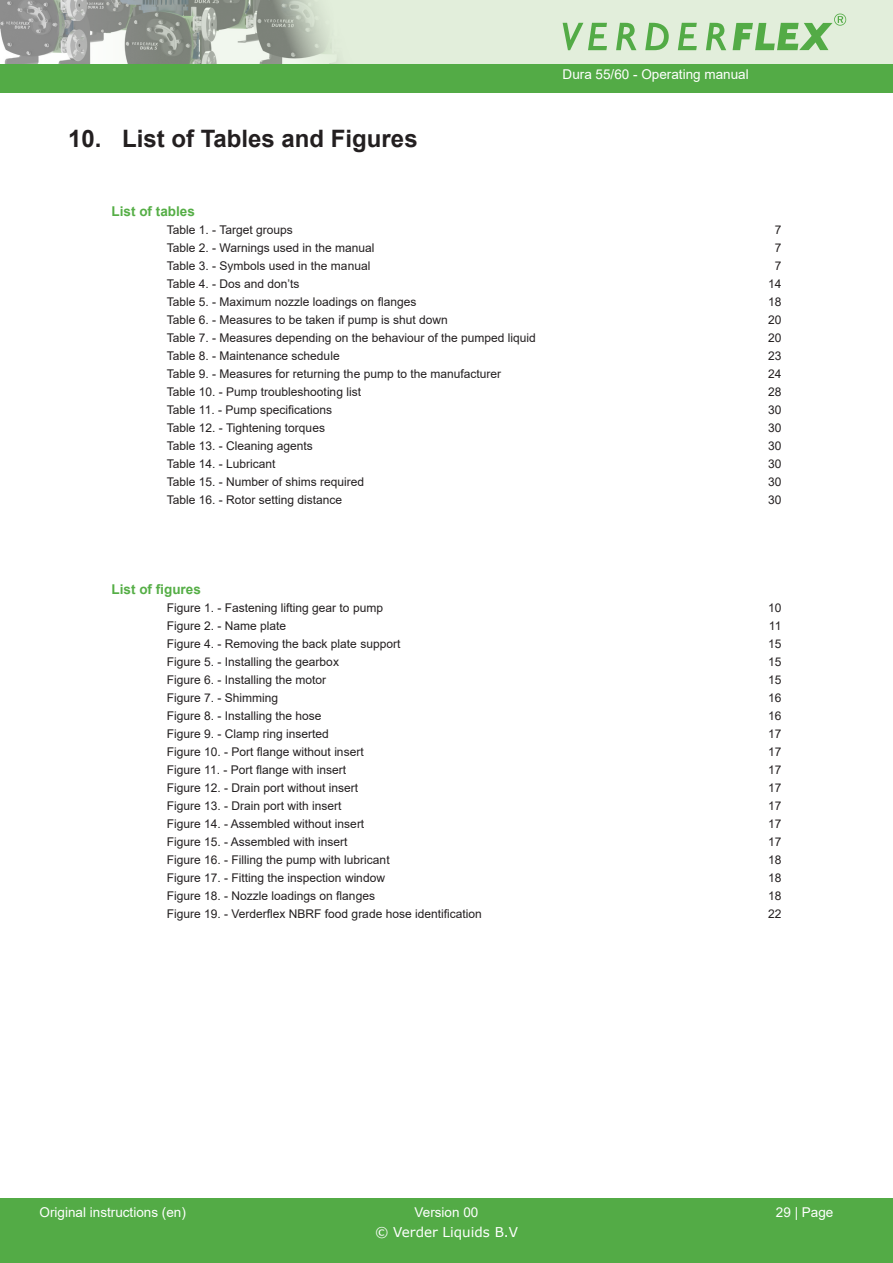
<style>
.page{position:relative;width:893px;height:1263px;background:#fff}
.page>*{position:absolute;margin:0;border:0;box-sizing:border-box;transform-origin:0 0}
.t1{font:700 24px "Arial";color:#231f20}
.t2{font:13.5px "Arial";color:#fff}
.Figure_title{font:700 13.5px "Arial";color:#55ae46}
.t3{font:13.5px "Verdana";color:#fff}
.t4{font:12px "Arial";color:#231f20}
</style>
<div class="page">
<div style="left:0;top:1198px;width:893px;height:65px;background:#53ab46"></div>
<div style="left:36px;top:0;width:857px;height:68px;background:#e2eedb"></div>
<div style="left:0;top:64px;width:893px;height:29px;background:#53ab46"></div>
<svg style="left:0;top:0;width:697px;height:64px"></svg>
<svg style="left:706px;top:23px;width:20px;height:27px"></svg>
<svg style="left:733px;top:14px;width:113px;height:36px"></svg>
<p class="t1" style="left:68px;top:122px;width:351px">10. List of Tables and Figures</p>
<p class="t2" style="left:563px;top:65px;width:188px">Dura 55/60 - Operating manual</p>
<p class="Figure_title" style="left:112px;top:202px;width:85px">List of tables</p>
<p class="t4" style="left:167px;top:222px;width:127px">Table 1. - Target groups</p>
<p class="t4" style="left:775px;top:222px;width:8px">7</p>
<p class="t4" style="left:167px;top:240px;width:209px">Table 2. - Warnings used in the manual</p>
<p class="t4" style="left:775px;top:240px;width:8px">7</p>
<p class="t4" style="left:167px;top:258px;width:205px">Table 3. - Symbols used in the manual</p>
<p class="t4" style="left:775px;top:258px;width:8px">7</p>
<p class="t4" style="left:167px;top:276px;width:134px">Table 4. - Dos and don’ts</p>
<p class="t4" style="left:768px;top:276px;width:15px">14</p>
<p class="t4" style="left:167px;top:294px;width:251px">Table 5. - Maximum nozzle loadings on flanges</p>
<p class="t4" style="left:768px;top:294px;width:15px">18</p>
<p class="t4" style="left:167px;top:312px;width:282px">Table 6. - Measures to be taken if pump is shut down</p>
<p class="t4" style="left:768px;top:312px;width:15px">20</p>
<p class="t4" style="left:167px;top:330px;width:370px">Table 7. - Measures depending on the behaviour of the pumped liquid</p>
<p class="t4" style="left:768px;top:330px;width:15px">20</p>
<p class="t4" style="left:167px;top:348px;width:174px">Table 8. - Maintenance schedule</p>
<p class="t4" style="left:768px;top:348px;width:15px">23</p>
<p class="t4" style="left:167px;top:366px;width:336px">Table 9. - Measures for returning the pump to the manufacturer</p>
<p class="t4" style="left:768px;top:366px;width:15px">24</p>
<p class="t4" style="left:167px;top:384px;width:196px">Table 10. - Pump troubleshooting list</p>
<p class="t4" style="left:768px;top:384px;width:15px">28</p>
<p class="t4" style="left:167px;top:402px;width:167px">Table 11. - Pump specifications</p>
<p class="t4" style="left:768px;top:402px;width:15px">30</p>
<p class="t4" style="left:167px;top:420px;width:160px">Table 12. - Tightening torques</p>
<p class="t4" style="left:768px;top:420px;width:15px">30</p>
<p class="t4" style="left:167px;top:438px;width:148px">Table 13. - Cleaning agents</p>
<p class="t4" style="left:768px;top:438px;width:15px">30</p>
<p class="t4" style="left:167px;top:456px;width:110px">Table 14. - Lubricant</p>
<p class="t4" style="left:768px;top:456px;width:15px">30</p>
<p class="t4" style="left:167px;top:474px;width:199px">Table 15. - Number of shims required</p>
<p class="t4" style="left:768px;top:474px;width:15px">30</p>
<p class="t4" style="left:167px;top:492px;width:177px">Table 16. - Rotor setting distance</p>
<p class="t4" style="left:768px;top:492px;width:15px">30</p>
<p class="Figure_title" style="left:112px;top:580px;width:91px">List of figures</p>
<p class="t4" style="left:167px;top:600px;width:218px">Figure 1. - Fastening lifting gear to pump</p>
<p class="t4" style="left:768px;top:600px;width:15px">10</p>
<p class="t4" style="left:167px;top:618px;width:121px">Figure 2. - Name plate</p>
<p class="t4" style="left:769px;top:618px;width:14px">11</p>
<p class="t4" style="left:167px;top:636px;width:235px">Figure 4. - Removing the back plate support</p>
<p class="t4" style="left:768px;top:636px;width:15px">15</p>
<p class="t4" style="left:167px;top:654px;width:174px">Figure 5. - Installing the gearbox</p>
<p class="t4" style="left:768px;top:654px;width:15px">15</p>
<p class="t4" style="left:167px;top:672px;width:161px">Figure 6. - Installing the motor</p>
<p class="t4" style="left:768px;top:672px;width:15px">15</p>
<p class="t4" style="left:167px;top:690px;width:113px">Figure 7. - Shimming</p>
<p class="t4" style="left:768px;top:690px;width:15px">16</p>
<p class="t4" style="left:167px;top:708px;width:156px">Figure 8. - Installing the hose</p>
<p class="t4" style="left:768px;top:708px;width:15px">16</p>
<p class="t4" style="left:167px;top:726px;width:164px">Figure 9. - Clamp ring inserted</p>
<p class="t4" style="left:768px;top:726px;width:15px">17</p>
<p class="t4" style="left:167px;top:744px;width:198px">Figure 10. - Port flange without insert</p>
<p class="t4" style="left:768px;top:744px;width:15px">17</p>
<p class="t4" style="left:167px;top:762px;width:181px">Figure 11. - Port flange with insert</p>
<p class="t4" style="left:768px;top:762px;width:15px">17</p>
<p class="t4" style="left:167px;top:780px;width:193px">Figure 12. - Drain port without insert</p>
<p class="t4" style="left:768px;top:780px;width:15px">17</p>
<p class="t4" style="left:167px;top:798px;width:176px">Figure 13. - Drain port with insert</p>
<p class="t4" style="left:768px;top:798px;width:15px">17</p>
<p class="t4" style="left:167px;top:816px;width:199px">Figure 14. - Assembled without insert</p>
<p class="t4" style="left:768px;top:816px;width:15px">17</p>
<p class="t4" style="left:167px;top:834px;width:182px">Figure 15. - Assembled with insert</p>
<p class="t4" style="left:768px;top:834px;width:15px">17</p>
<p class="t4" style="left:167px;top:852px;width:224px">Figure 16. - Filling the pump with lubricant</p>
<p class="t4" style="left:768px;top:852px;width:15px">18</p>
<p class="t4" style="left:167px;top:870px;width:220px">Figure 17. - Fitting the inspection window</p>
<p class="t4" style="left:768px;top:870px;width:15px">18</p>
<p class="t4" style="left:167px;top:888px;width:210px">Figure 18. - Nozzle loadings on flanges</p>
<p class="t4" style="left:768px;top:888px;width:15px">18</p>
<p class="t4" style="left:167px;top:906px;width:316px">Figure 19. - Verderflex NBRF food grade hose identification</p>
<p class="t4" style="left:768px;top:906px;width:15px">22</p>
<p class="t2" style="left:40px;top:1203px;width:148px">Original instructions (en)</p>
<p class="t2" style="left:415px;top:1203px;width:65px">Version 00</p>
<p class="t2" style="left:776px;top:1203px;width:59px">29 | Page</p>
<p class="t3" style="left:375px;top:1222px;width:144px">© Verder Liquids B.V</p>
</div>
